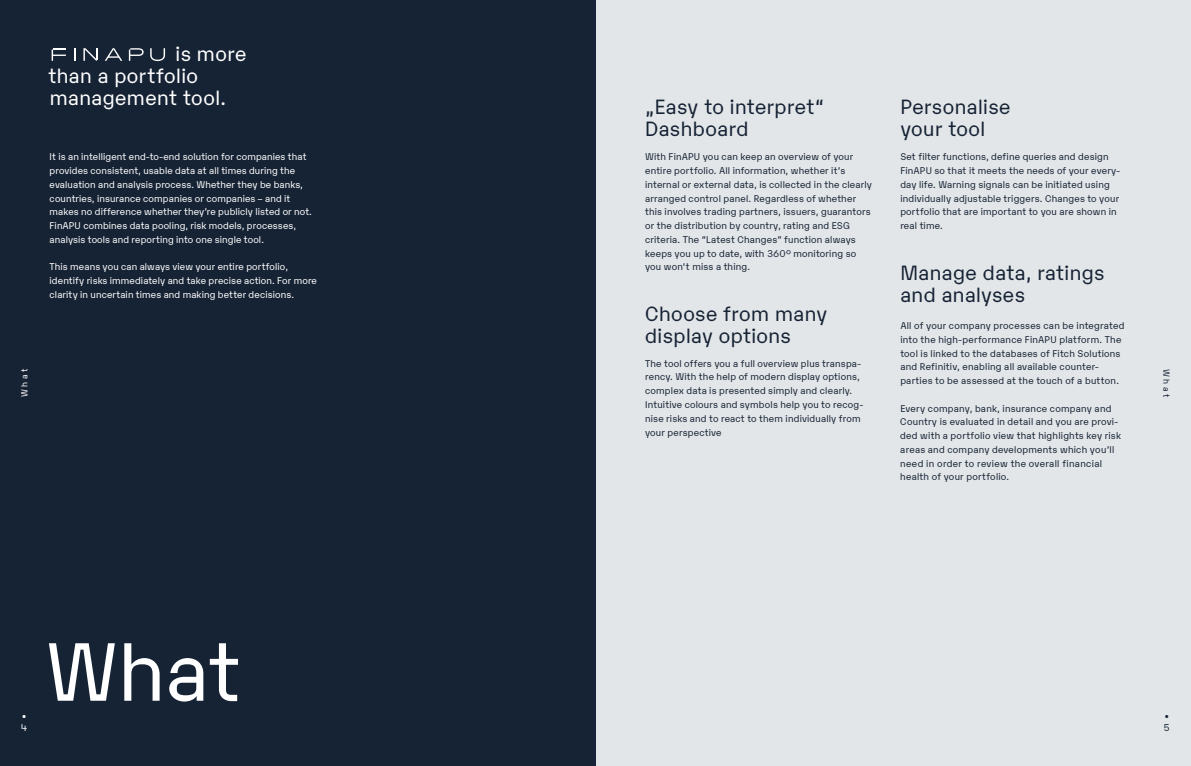
<style>
.page{position:relative;width:1191px;height:766px;background:#fff}
.page>*{position:absolute;margin:0;border:0;box-sizing:border-box;transform-origin:0 0}
.t1{font:80px "Karelia";color:#fff}
.t2{font:20px/22px "Karelia";letter-spacing:.02em;color:#162335}
.t3{font:20px/22px "Karelia";letter-spacing:.025em;color:#fff}
.t4{font:9.5px/13.7px "Karelia";letter-spacing:.02em;color:#162335}
.t5{font:9.5px/13.7px "Karelia";letter-spacing:.015em;color:#fff}
.t6{font:8.5px "Karelia";color:#162335}
.t7{font:8.5px "Karelia";color:#fff}
</style>
<div class="page">
<div style="left:595px;top:0;width:596px;height:765px;background:#e3e6e8"></div>
<div style="left:0;top:0;width:595px;height:765px;background:#162335"></div>
<svg style="left:150px;top:48px;width:15px;height:13px"></svg>
<svg style="left:105px;top:48px;width:17px;height:13px"></svg>
<svg style="left:52px;top:48px;width:14px;height:13px"></svg>
<svg style="left:129px;top:48px;width:15px;height:13px"></svg>
<svg style="left:74px;top:48px;width:1px;height:13px"></svg>
<svg style="left:83px;top:48px;width:15px;height:13px"></svg>
<h2 class="t3" style="left:48px;top:41px;width:199px;text-indent:127px">is more than a portfolio management tool.</h2>
<p class="t5" style="left:50px;top:149px;width:264px">It is an intelligent end-to-end solution for companies that provides consistent, usable data at all times during the evaluation and analysis process. Whether they be banks, countries, insurance companies or companies – and it makes no difference whether they’re publicly listed or not.<br>FinAPU combines data pooling, risk models, processes, analysis tools and reporting into one single tool.</p>
<p class="t5" style="left:50px;top:259px;width:269px">This means you can always view your entire portfolio, identify risks immediately and take precise action. For more clarity in uncertain times and making better decisions.</p>
<p class="t7" style="left:18px;top:397px;width:30px;rotate:-90deg">What</p>
<h2 class="t2" style="left:645px;top:94px;width:181px">„Easy to interpret“<br>Dashboard</h2>
<p class="t4" style="left:645px;top:149px;width:228px">With FinAPU you can keep an overview of your entire portfolio. All information, whether it’s internal or external data, is collected in the clearly arranged control panel. Regardless of whether this involves trading partners, issuers, guarantors or the distribution by country, rating and ESG criteria. The “Latest Changes” function always keeps you up to date, with 360° monitoring so you won‘t miss a thing.</p>
<h2 class="t2" style="left:645px;top:301px;width:183px">Choose from many display options</h2>
<p class="t4" style="left:645px;top:355px;width:220px">The tool offers you a full overview plus transpa&shy;rency. With the help of modern display options, complex data is presented simply and clearly.<br>Intuitive colours and symbols help you to recog&shy;nise risks and to react to them individually from your perspective</p>
<h2 class="t2" style="left:900px;top:94px;width:112px">Personalise your tool</h2>
<p class="t4" style="left:900px;top:149px;width:221px">Set filter functions, define queries and design FinAPU so that it meets the needs of your every&shy;day life. Warning signals can be initiated using individually adjustable triggers. Changes to your portfolio that are important to you are shown in real time.</p>
<h2 class="t2" style="left:900px;top:260px;width:206px">Manage data, ratings and analyses</h2>
<p class="t4" style="left:900px;top:318px;width:225px">All of your company processes can be integrated into the high-performance FinAPU platform. The tool is linked to the databases of Fitch Solutions and Refinitiv, enabling all available counter&shy;parties to be assessed at the touch of a button.</p>
<p class="t4" style="left:900px;top:400px;width:222px">Every company, bank, insurance company and Country is evaluated in detail and you are provi&shy;ded with a portfolio view that highlights key risk areas and company developments which you’ll need in order to review the overall financial health of your portfolio.</p>
<p class="t6" style="left:1172px;top:368px;width:30px;rotate:90deg">What</p>
<h1 class="t1" style="left:45px;top:614px;width:198px">What</h1>
<p class="t5" style="left:22px;top:707px;width:6px">•</p>
<p class="t4" style="left:1164px;top:707px;width:6px">•</p>
<p class="t5" style="left:21px;top:719px;width:8px">4</p>
<p class="t4" style="left:1163px;top:719px;width:8px">5</p>
</div>
